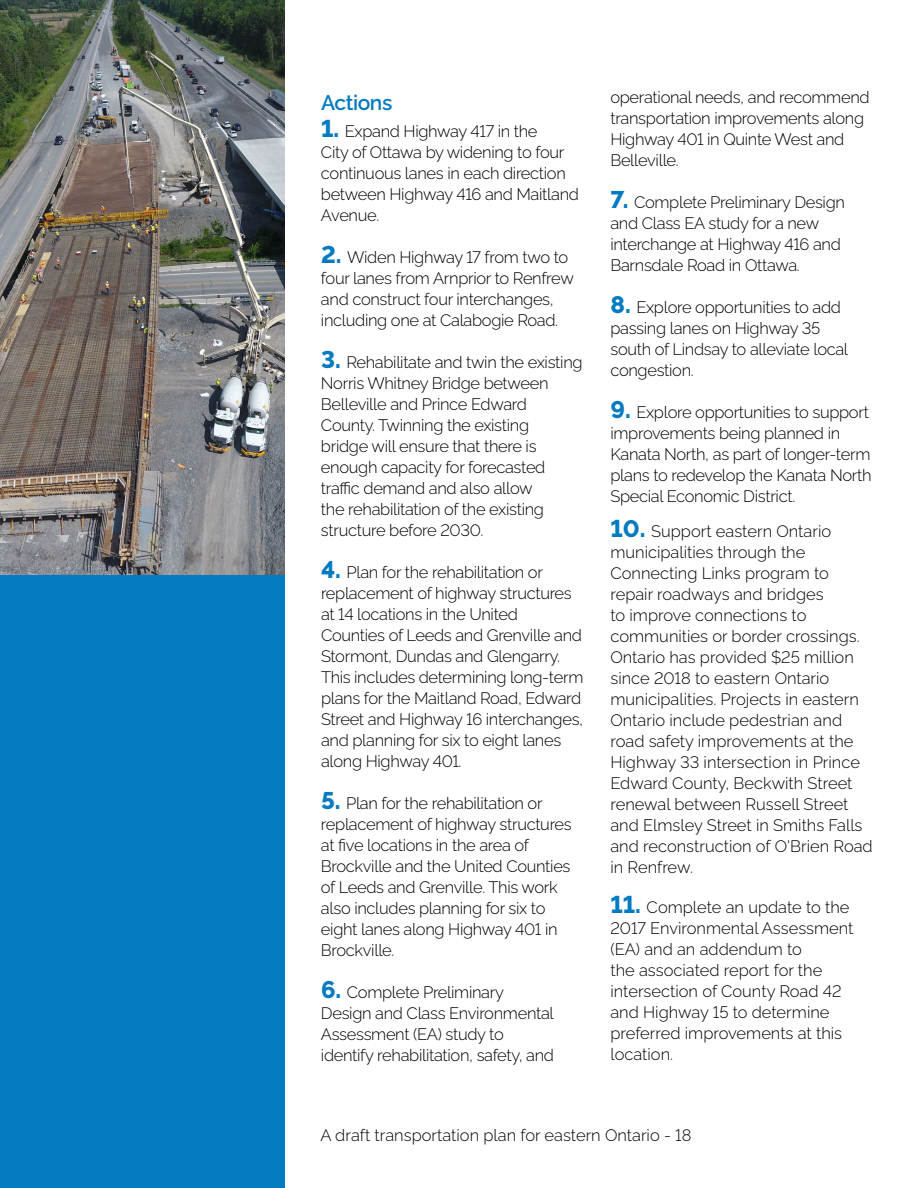
<style>
.page{position:relative;width:918px;height:1188px;background:#fff}
.page>*{position:absolute;margin:0;border:0;box-sizing:border-box;transform-origin:0 0}
.t1{font:600 21px "Raleway";letter-spacing:-.02em;color:#047bc1}
.t2{font:300 16.5px/21px "Raleway";letter-spacing:-.02em;color:#000}
.t3{font:300 16.5px/21px "Raleway";color:#000}
.s1{font-weight:800;font-size:24px;color:#047bc1}
</style>
<div class="page">
<div style="left:0;top:420px;width:285px;height:768px;background:#047bc1"></div>
<img style="left:0;top:0;width:285px;height:575px">
<h3 class="t1" style="left:321px;top:87px;width:73px">Actions</h3>
<p class="t2" style="left:321px;top:118px;width:260px"><span class="s1">1.</span> Expand Highway 417 in the<br>City of Ottawa by widening to four continuous lanes in each direction between Highway 416 and Maitland<br>Avenue.</p>
<p class="t2" style="left:321px;top:244px;width:254px"><span class="s1">2.</span> Widen Highway 17 from two to four lanes from Arnprior to Renfrew and construct four interchanges, including one at Calabogie Road.</p>
<p class="t2" style="left:321px;top:349px;width:263px"><span class="s1">3.</span> Rehabilitate and twin the existing<br>Norris Whitney Bridge between<br>Belleville and Prince Edward<br>County. Twinning the existing<br>bridge will ensure that there is enough capacity for forecasted traffic demand and also allow<br>the rehabilitation of the existing structure before 2030.</p>
<p class="t2" style="left:321px;top:559px;width:264px"><span class="s1">4.</span> Plan for the rehabilitation or replacement of highway structures at 14 locations in the United<br>Counties of Leeds and Grenville and<br>Stormont, Dundas and Glengarry.<br>This includes determining long-term plans for the Maitland Road, Edward<br>Street and Highway 16 interchanges, and planning for six to eight lanes along Highway 401.</p>
<p class="t2" style="left:321px;top:790px;width:252px"><span class="s1">5.</span> Plan for the rehabilitation or replacement of highway structures at five locations in the area of<br>Brockville and the United Counties of Leeds and Grenville. This work also includes planning for six to eight lanes along Highway 401 in<br>Brockville.</p>
<p class="t2" style="left:321px;top:979px;width:235px"><span class="s1">6.</span> Complete Preliminary<br>Design and Class Environmental<br>Assessment (EA) study to identify rehabilitation, safety, and</p>
<p class="t2" style="left:610px;top:85px;width:261px">operational needs, and recommend transportation improvements along<br>Highway 401 in Quinte West and<br>Belleville.</p>
<p class="t2" style="left:610px;top:190px;width:236px"><span class="s1">7.</span> Complete Preliminary Design and Class EA study for a new interchange at Highway 416 and<br>Barnsdale Road in Ottawa.</p>
<p class="t2" style="left:610px;top:295px;width:239px"><span class="s1">8.</span> Explore opportunities to add passing lanes on Highway 35 south of Lindsay to alleviate local congestion.</p>
<p class="t2" style="left:610px;top:400px;width:263px"><span class="s1">9.</span> Explore opportunities to support improvements being planned in Kanata North, as part of longer-term plans to redevelop the Kanata North Special Economic District.</p>
<p class="t3" style="left:610px;top:519px;width:264px"><span class="s1">10.</span> Support eastern Ontario municipalities through the<br>Connecting Links program to repair roadways and bridges<br>to improve connections to communities or border crossings.<br>Ontario has provided $25 million since 2018 to eastern Ontario municipalities. Projects in eastern<br>Ontario include pedestrian and road safety improvements at the<br>Highway 33 intersection in Prince<br>Edward County, Beckwith Street renewal between Russell Street and Elmsley Street in Smiths Falls and reconstruction of O'Brien Road in Renfrew.</p>
<p class="t3" style="left:610px;top:894px;width:245px"><span class="s1">11.</span> Complete an update to the<br>2017 Environmental Assessment (EA) and an addendum to<br>the associated report for the intersection of County Road 42 and Highway 15 to determine preferred improvements at this location.</p>
<p class="t3" style="left:320px;top:1123px;width:373px">A draft transportation plan for eastern Ontario - 18</p>
</div>
